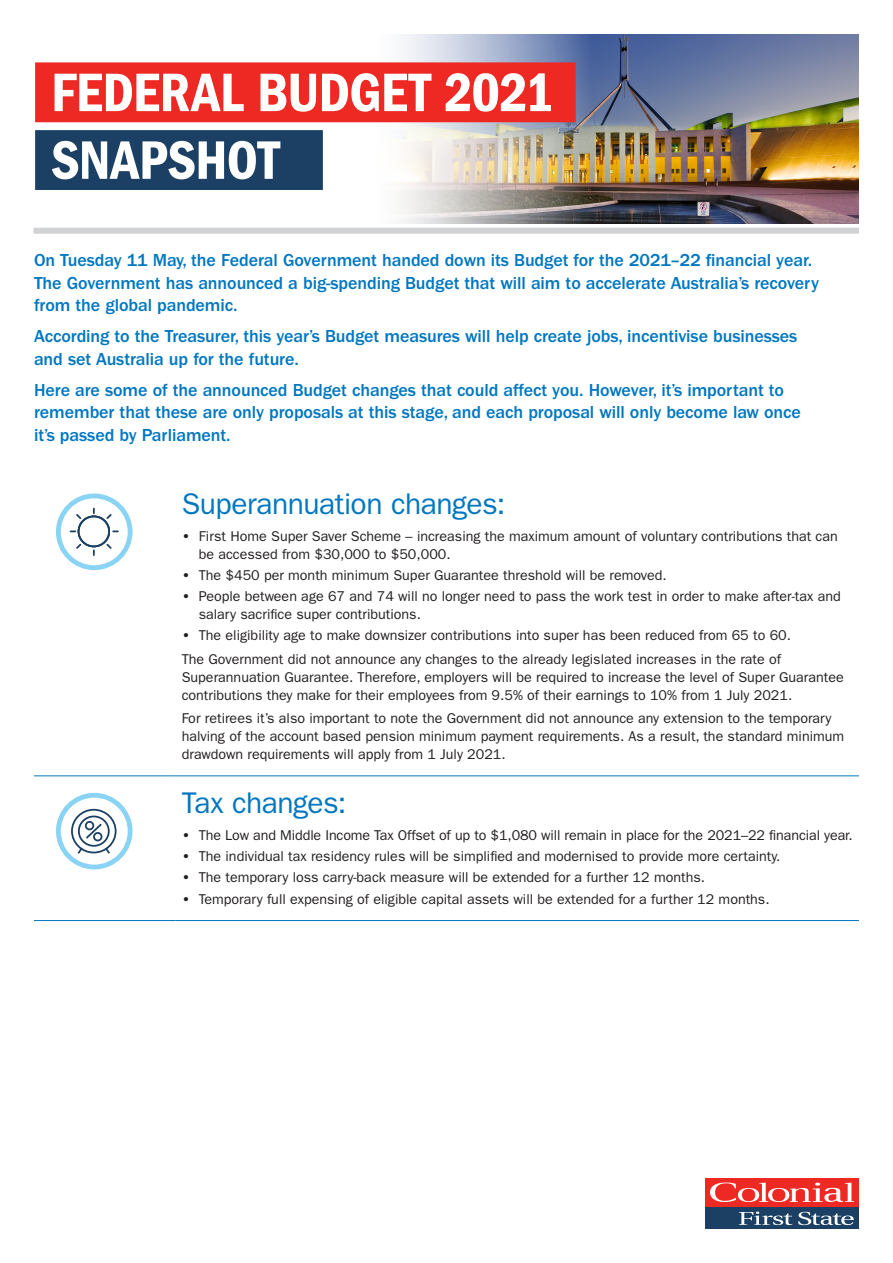
<style>
.page{position:relative;width:893px;height:1263px;background:#fff}
.page>*{position:absolute;margin:0;border:0;box-sizing:border-box;transform-origin:0 0}
.CFS_03_Block_Header{font:56.1px "ITC Franklin Gothic Std Dm Cd";letter-spacing:-.015em;color:#fff}
.FB_02_Subhead_1{font:30px "ITC Franklin Gothic Std";letter-spacing:-.02em;color:#0077c0}
.FB_01_Intro_Para{font:500 18px/22.5px "ITC Franklin Gothic Std";letter-spacing:-.005em;color:#0077c0}
.FB_01_Body{font:14.25px/18px "ITC Franklin Gothic Std";color:#231f20}
.s1{font-weight:600}
</style>
<div class="page">
<img style="left:370px;top:34px;width:489px;height:189px">
<div style="left:33px;top:228px;width:826px;height:6px;background:#d1d2d4"></div>
<hr style="left:34px;top:775px;width:142px;height:1px;background:#0077c0">
<hr style="left:176px;top:775px;width:683px;height:1px;background:#0077c0">
<hr style="left:34px;top:920px;width:142px;height:1px;background:#0077c0">
<hr style="left:176px;top:920px;width:683px;height:1px;background:#0077c0">
<svg style="left:56px;top:493px;width:77px;height:77px"></svg>
<svg style="left:61px;top:498px;width:67px;height:67px"></svg>
<div style="left:56px;top:793px;width:77px;height:76px;background:#89d3f4;border-radius:50%"></div>
<svg style="left:61px;top:798px;width:67px;height:66px"></svg>
<div style="left:705px;top:1178px;width:154px;height:28px;background:#ee2823"></div>
<div style="left:705px;top:1208px;width:154px;height:21px;background:#1b4064"></div>
<svg style="left:710px;top:1182px;width:144px;height:20px"></svg>
<svg style="left:739px;top:1211px;width:53px;height:14px"></svg>
<svg style="left:798px;top:1212px;width:56px;height:13px"></svg>
<div style="left:35px;top:62px;width:541px;height:60px;background:#ee2823"></div>
<div style="left:35px;top:130px;width:288px;height:60px;background:#1b4064"></div>
<p class="CFS_03_Block_Header" style="left:51px;top:60px;width:504px">FEDERAL BUDGET 2021</p>
<p class="CFS_03_Block_Header" style="left:51px;top:128px;width:230px">SNAPSHOT</p>
<p class="FB_01_Intro_Para" style="left:34px;top:249px;width:786px">On Tuesday 11 May, the Federal Government handed down its Budget for the 2021–22 financial year.<br>The Government has announced a big-spending Budget that will aim to accelerate Australia’s recovery from the global pandemic.</p>
<p class="FB_01_Intro_Para" style="left:34px;top:325px;width:765px">According to the Treasurer, this year’s Budget measures will help create jobs, incentivise businesses and set Australia up for the future.</p>
<p class="FB_01_Intro_Para" style="left:34px;top:379px;width:768px">Here are some of the announced Budget changes that could affect you. However, it’s important to remember that these are only proposals at this stage, and each proposal will only become law once it’s passed by Parliament.</p>
<p class="FB_02_Subhead_1" style="left:182px;top:487px;width:325px">Superannuation changes:</p>
<p class="FB_01_Body" style="left:199px;top:527px;width:641px;text-indent:-17px"><span class="s1">•</span> First Home Super Saver Scheme – increasing the maximum amount of voluntary contributions that can be accessed from $30,000 to $50,000.</p>
<p class="FB_01_Body" style="left:182px;top:566px;width:487px"><span class="s1">•</span> The $450 per month minimum Super Guarantee threshold will be removed.</p>
<p class="FB_01_Body" style="left:199px;top:587px;width:644px;text-indent:-17px"><span class="s1">•</span> People between age 67 and 74 will no longer need to pass the work test in order to make after-tax and salary sacrifice super contributions.</p>
<p class="FB_01_Body" style="left:182px;top:626px;width:611px"><span class="s1">•</span> The eligibility age to make downsizer contributions into super has been reduced from 65 to 60.</p>
<p class="FB_01_Body" style="left:182px;top:650px;width:664px">The Government did not announce any changes to the already legislated increases in the rate of<br>Superannuation Guarantee. Therefore, employers will be required to increase the level of Super Guarantee contributions they make for their employees from 9.5% of their earnings to 10% from 1 July 2021.</p>
<p class="FB_01_Body" style="left:182px;top:709px;width:664px">For retirees it’s also important to note the Government did not announce any extension to the temporary halving of the account based pension minimum payment requirements. As a result, the standard minimum drawdown requirements will apply from 1 July 2021.</p>
<p class="FB_02_Subhead_1" style="left:182px;top:786px;width:166px">Tax changes:</p>
<p class="FB_01_Body" style="left:182px;top:826px;width:672px"><span class="s1">•</span> The Low and Middle Income Tax Offset of up to $1,080 will remain in place for the 2021–22 financial year.</p>
<p class="FB_01_Body" style="left:182px;top:847px;width:600px"><span class="s1">•</span> The individual tax residency rules will be simplified and modernised to provide more certainty.</p>
<p class="FB_01_Body" style="left:182px;top:868px;width:525px"><span class="s1">•</span> The temporary loss carry-back measure will be extended for a further 12 months.</p>
<p class="FB_01_Body" style="left:182px;top:890px;width:589px"><span class="s1">•</span> Temporary full expensing of eligible capital assets will be extended for a further 12 months.</p>
</div>
